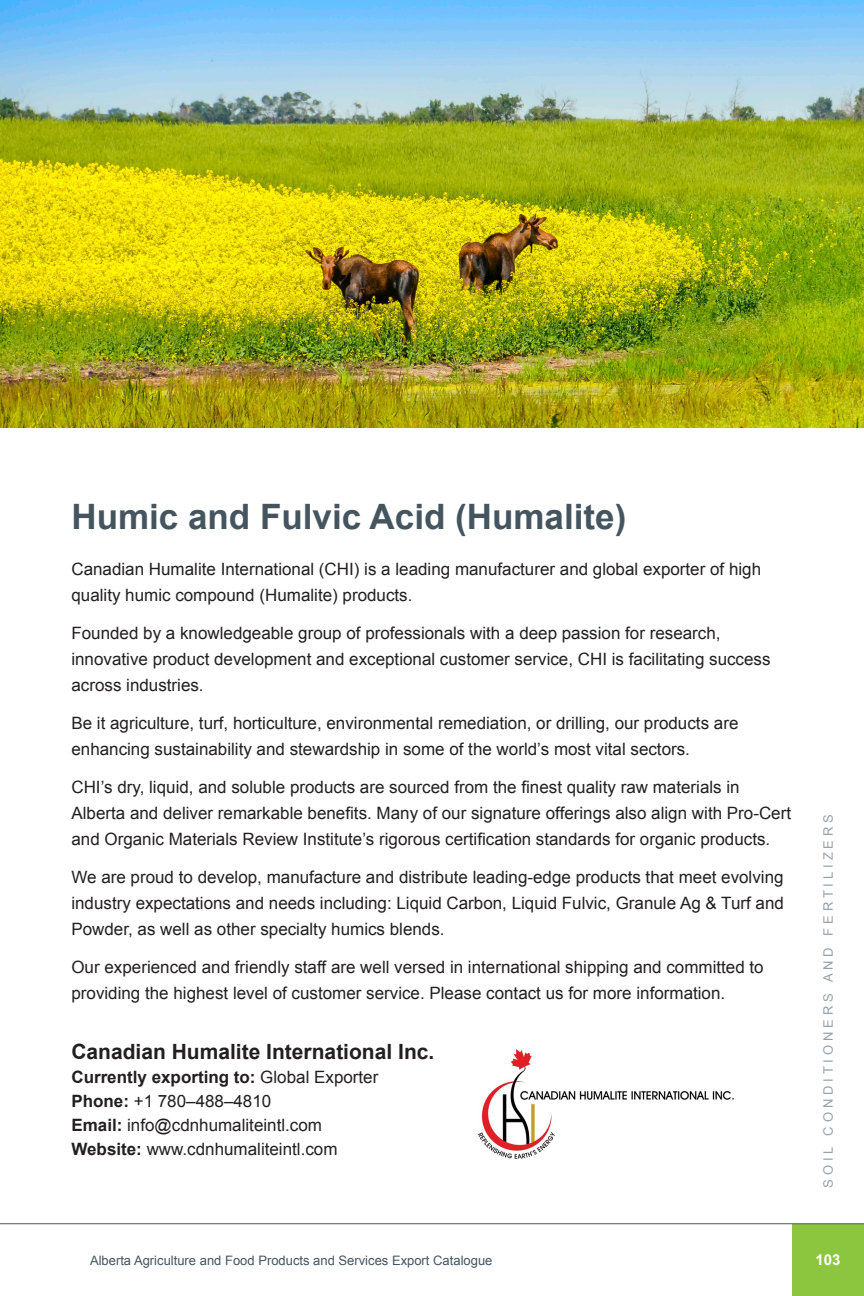
<style>
.page{position:relative;width:864px;height:1296px;background:#fff}
.page>*{position:absolute;margin:0;border:0;box-sizing:border-box;transform-origin:0 0}
.header_1{font:700 35px "Arial";color:#45555f}
.company_name{font:700 21px "Arial";color:#231f20}
.body_copy{font:17px/26px "Arial";color:#231f20}
.company_info{font:17px "Arial";color:#231f20}
.company_info-2{font:700 17px "Arial";color:#231f20}
.t1{font:700 15px "Arial";color:#fff}
.t2{font:13px "Arial";color:#45555f}
.t3{font:13px "Arial";letter-spacing:.3em;color:#95a2ac}
.s1{font-weight:400}
.s2{font-weight:700}
</style>
<div class="page">
<div style="left:792px;top:1224px;width:72px;height:72px;background:#8bc63e"></div>
<hr style="left:0;top:1223px;width:864px;height:1px;background:#45555f">
<img style="left:477px;top:1048px;width:257px;height:111px">
<img style="left:0;top:0;width:864px;height:428px">
<p class="header_1" style="left:71px;top:493px;width:556px">Humic and Fulvic Acid (Humalite)</p>
<p class="body_copy" style="left:71px;top:556px;width:691px">Canadian Humalite International (CHI) is a leading manufacturer and global exporter of high quality humic compound (Humalite) products.</p>
<p class="body_copy" style="left:71px;top:620px;width:701px">Founded by a knowledgeable group of professionals with a deep passion for research, innovative product development and exceptional customer service, CHI is facilitating success across industries.</p>
<p class="body_copy" style="left:71px;top:710px;width:669px">Be it agriculture, turf, horticulture, environmental remediation, or drilling, our products are enhancing sustainability and stewardship in some of the world’s most vital sectors.</p>
<p class="body_copy" style="left:71px;top:774px;width:721px">CHI’s dry, liquid, and soluble products are sourced from the finest quality raw materials in<br>Alberta and deliver remarkable benefits. Many of our signature offerings also align with Pro-Cert and Organic Materials Review Institute’s rigorous certification standards for organic products.</p>
<p class="body_copy" style="left:71px;top:864px;width:714px;text-align:justify">We are proud to develop, manufacture and distribute leading-edge products that meet evolving industry expectations and needs including: Liquid Carbon, Liquid Fulvic, Granule Ag &amp; Turf and Powder, as well as other specialty humics blends.</p>
<p class="body_copy" style="left:71px;top:954px;width:694px">Our experienced and friendly staff are well versed in international shipping and committed to providing the highest level of customer service. Please contact us for more information.</p>
<p class="company_name" style="left:71px;top:1038px;width:364px">Canadian Humalite International Inc.</p>
<p class="company_info-2" style="left:71px;top:1066px;width:308px">Currently exporting to: <span class="s1">Global Exporter</span></p>
<p class="company_info" style="left:71px;top:1090px;width:201px"><span class="s2">Phone:</span> +1 780–488–4810</p>
<p class="company_info" style="left:71px;top:1114px;width:252px"><span class="s2">Email:</span> info@cdnhumaliteintl.com</p>
<p class="company_info" style="left:71px;top:1138px;width:268px"><span class="s2">Website:</span> www.cdnhumaliteintl.com</p>
<p class="t3" style="left:820px;top:1188px;width:376px;rotate:-90deg">SOIL CONDITIONERS AND FERTILIZERS</p>
<p class="t2" style="left:90px;top:1252px;width:404px">Alberta Agriculture and Food Products and Services Export Catalogue</p>
<p class="t1" style="left:815px;top:1250px;width:27px">103</p>
</div>
